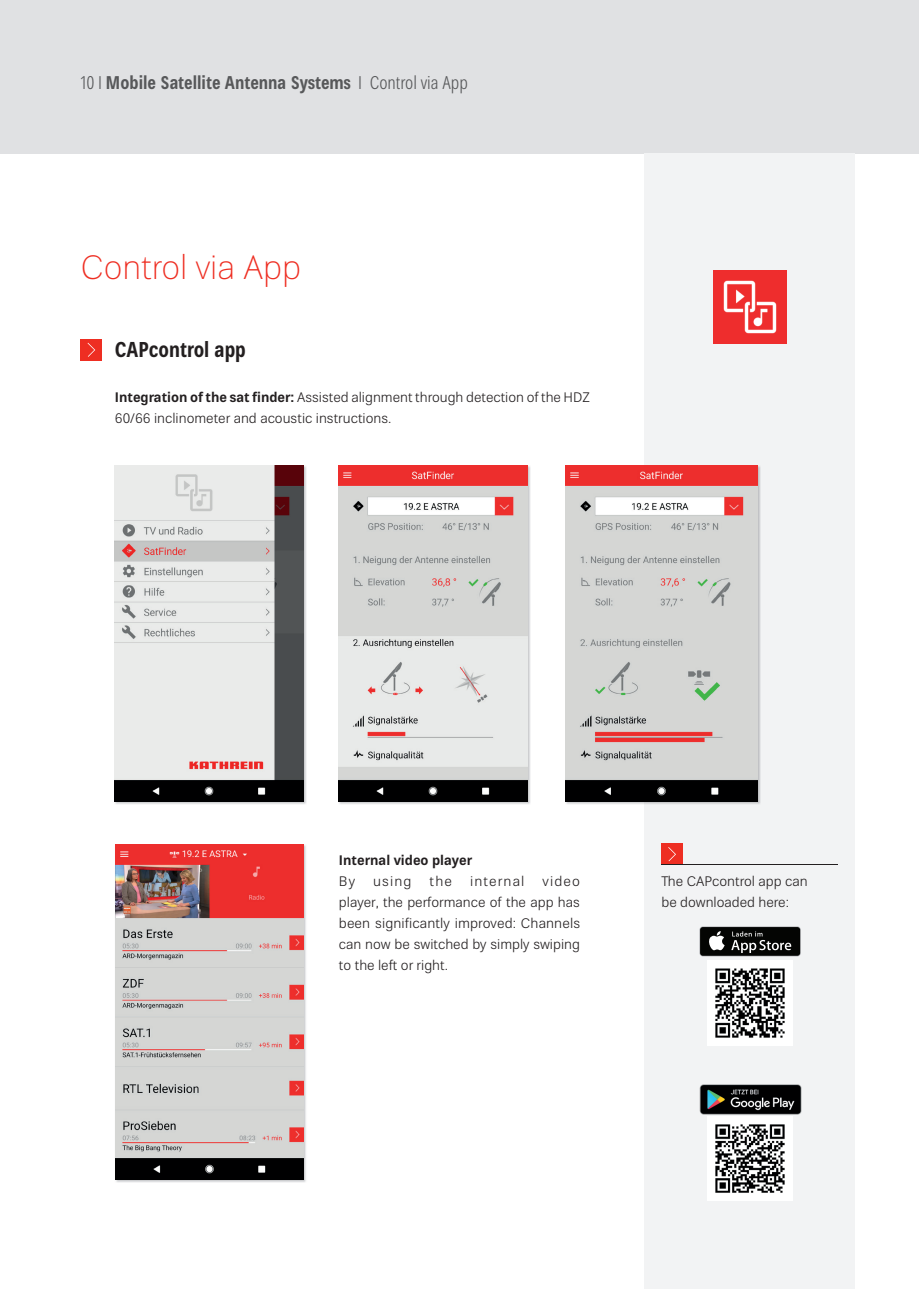
<style>
.page{position:relative;width:919px;height:1289px;background:#fff}
.page>*{position:absolute;margin:0;border:0;box-sizing:border-box;transform-origin:0 0}
.t1{font:100 33px "Kathrein 35";color:#ee2e22}
.t2{font:700 condensed 21px "Kathrein 77";color:#231f20}
.t3{font:700 condensed 18px "Kathrein 77";color:#57585a}
.t4{font:300 13.5px/21px "Kathrein 45";color:#231f20}
.t5{font:700 13.5px "Kathrein 75";color:#231f20}
.t6{font:300 13.5px "Kathrein 45";letter-spacing:.08em;color:#231f20}
.s1{font-family:"Kathrein 47";font-weight:300}
.s2{font-family:"Kathrein 75";font-weight:700}
</style>
<div class="page">
<div style="left:0;top:0;width:906px;height:153px;background:#e0e1e3"></div>
<div style="left:906px;top:0;width:12px;height:153px;background:#e0e1e3"></div>
<div style="left:644px;top:153px;width:211px;height:1135px;background:#f2f3f4"></div>
<div style="left:81px;top:339px;width:21px;height:21px;background:#ee2e22"></div>
<svg style="left:87px;top:343px;width:8px;height:14px"></svg>
<img style="left:114px;top:465px;width:193px;height:339px">
<img style="left:115px;top:466px;width:188px;height:335px">
<img style="left:115px;top:844px;width:191px;height:338px">
<img style="left:115px;top:844px;width:188px;height:335px">
<img style="left:338px;top:465px;width:193px;height:339px">
<img style="left:339px;top:466px;width:188px;height:335px">
<img style="left:565px;top:465px;width:195px;height:339px">
<img style="left:565px;top:466px;width:192px;height:335px">
<img style="left:699px;top:1084px;width:103px;height:31px">
<img style="left:713px;top:271px;width:73px;height:72px">
<div style="left:661px;top:843px;width:21px;height:21px;background:#ee2e22"></div>
<svg style="left:668px;top:847px;width:8px;height:14px"></svg>
<hr style="left:661px;top:864px;width:177px;height:1px;background:#231f20">
<img style="left:707px;top:1116px;width:85px;height:84px">
<svg style="left:699px;top:926px;width:101px;height:30px"></svg>
<div style="left:700px;top:927px;width:100px;height:28px;background:#040503;border-radius:3px"></div>
<svg style="left:709px;top:931px;width:15px;height:19px"></svg>
<svg style="left:731px;top:931px;width:60px;height:22px"></svg>
<img style="left:707px;top:960px;width:85px;height:85px">
<h3 class="t3" style="left:81px;top:70px;width:388px"><span class="s1">10 I</span> Mobile Satellite Antenna Systems <span class="s1">I Control via App</span></h3>
<h1 class="t1" style="left:81px;top:244px;width:222px">Control via App</h1>
<h2 class="t2" style="left:115px;top:335px;width:133px">CAPcontrol app</h2>
<p class="t4" style="left:115px;top:387px;width:476px"><span class="s2">Integration of the sat finder:</span> Assisted alignment through detection of the HDZ<br>60/66 inclinometer and acoustic instructions.</p>
<p class="t5" style="left:339px;top:850px;width:135px">Internal video player</p>
<p class="t4" style="left:339px;top:870px;width:18px">By</p>
<p class="t4" style="left:373px;top:870px;width:40px">using</p>
<p class="t4" style="left:429px;top:870px;width:24px">the</p>
<p class="t6" style="left:470px;top:871px;width:56px">internal</p>
<p class="t4" style="left:339px;top:870px;width:243px;text-align:justify;text-indent:204px">video player, the performance of the app has been significantly improved: Channels can now be switched by simply swiping to the left or right.</p>
<p class="t4" style="left:661px;top:870px;width:148px">The CAPcontrol app can be downloaded here:</p>
</div>
